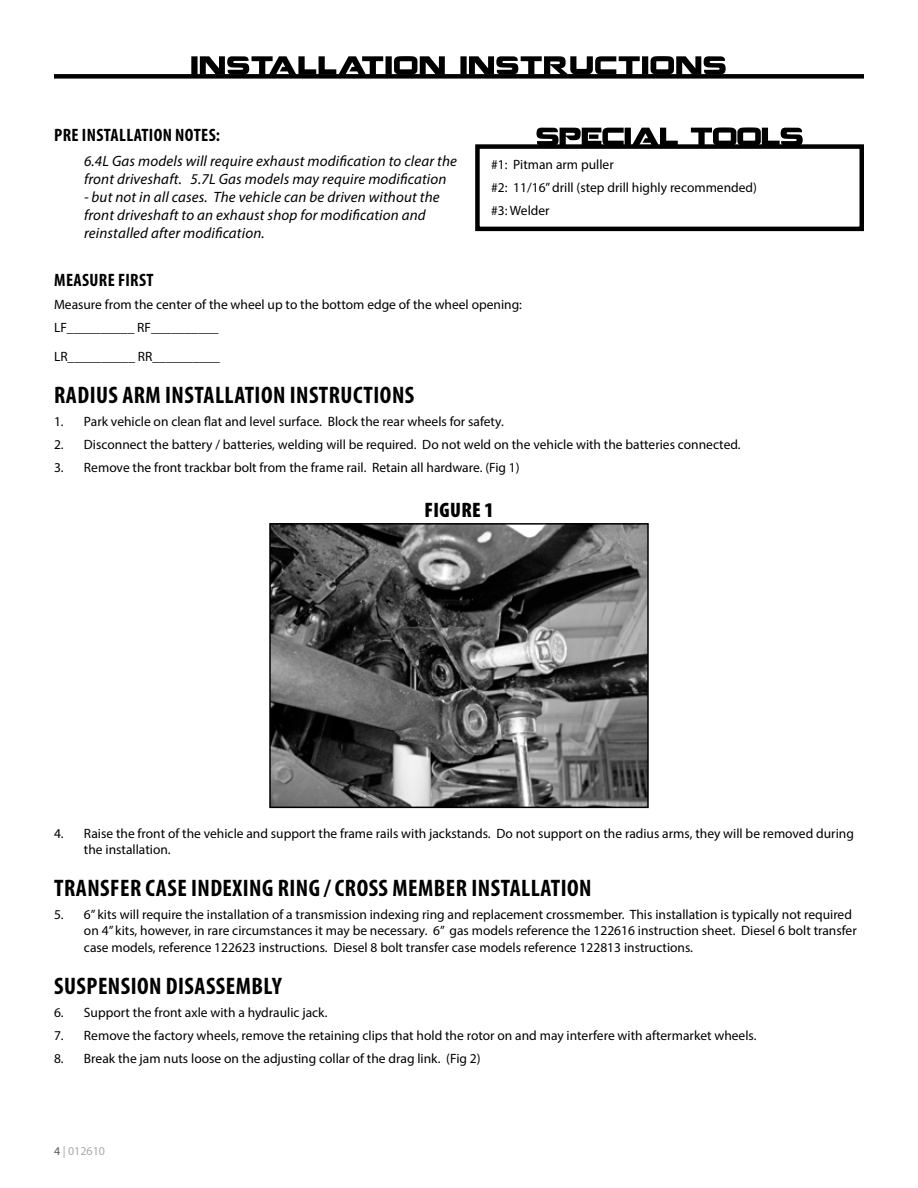
<style>
.page{position:relative;width:918px;height:1188px;background:#fff}
.page>*{position:absolute;margin:0;border:0;box-sizing:border-box;transform-origin:0 0}
.t1{font:700 condensed 24px "Myriad Pro";letter-spacing:.02em;color:#000}
.t2{font:900 condensed 21px "Myriad Pro";letter-spacing:.02em;color:#000}
.t3{font:700 condensed 18px "Myriad Pro";letter-spacing:.02em;color:#000}
.t4{font:italic 15px/18px "Myriad Pro";letter-spacing:.01em;color:#000}
.t5{font:13.5px/23px "Myriad Pro";color:#000}
.t6{font:12px "Myriad Pro";color:#a7a9ac}
.s1{color:#58595b}
</style>
<div class="page">
<img style="left:272px;top:526px;width:374px;height:279px">
<div style="left:269px;top:523px;width:380px;height:285px;border:2px solid #000"></div>
<svg style="left:191px;top:56px;width:535px;height:18px"></svg>
<div style="left:54px;top:74px;width:810px;height:5px;background:#000"></div>
<div style="left:475px;top:144px;width:389px;height:87px;border:4px solid #000"></div>
<svg style="left:537px;top:127px;width:266px;height:19px"></svg>
<h3 class="t3" style="left:54px;top:124px;width:167px">PRE INSTALLATION NOTES:</h3>
<p class="t4" style="left:84px;top:151px;width:375px">6.4L Gas models will require exhaust modification to clear the front driveshaft. 5.7L Gas models may require modification</p>
<p class="t4" style="left:84px;top:187px;width:357px">- but not in all cases. The vehicle can be driven without the front driveshaft to an exhaust shop for modification and reinstalled after modification.</p>
<h3 class="t3" style="left:54px;top:269px;width:101px">MEASURE FIRST</h3>
<p class="t5" style="left:54px;top:293px;width:470px">Measure from the center of the wheel up to the bottom edge of the wheel opening:<br>LF__________ RF__________</p>
<p class="t5" style="left:54px;top:344px;width:168px">LR__________ RR__________</p>
<h1 class="t1" style="left:54px;top:380px;width:362px">RADIUS ARM INSTALLATION INSTRUCTIONS</h1>
<p class="t5" style="left:54px;top:410px;width:451px">1. Park vehicle on clean flat and level surface. Block the rear wheels for safety.</p>
<p class="t5" style="left:54px;top:433px;width:688px">2. Disconnect the battery / batteries, welding will be required. Do not weld on the vehicle with the batteries connected.</p>
<p class="t5" style="left:54px;top:456px;width:467px">3. Remove the front trackbar bolt from the frame rail. Retain all hardware. (Fig 1)</p>
<h2 class="t2" style="left:424px;top:497px;width:71px">FIGURE 1</h2>
<p class="t5" style="left:491px;top:153px;width:267px">#1: Pitman arm puller<br>#2: 11/16” drill (step drill highly recommended) #3: Welder</p>
<p class="t5" style="left:84px;top:825px;width:771px;line-height:16.2px;text-indent:-30px">4. Raise the front of the vehicle and support the frame rails with jackstands. Do not support on the radius arms, they will be removed during the installation.</p>
<h1 class="t1" style="left:54px;top:873px;width:539px">TRANSFER CASE INDEXING RING / CROSS MEMBER INSTALLATION</h1>
<p class="t5" style="left:84px;top:906px;width:774px;line-height:16.2px;text-indent:-30px">5. 6” kits will require the installation of a transmission indexing ring and replacement crossmember. This installation is typically not required on 4” kits, however, in rare circumstances it may be necessary. 6” gas models reference the 122616 instruction sheet. Diesel 6 bolt transfer case models, reference 122623 instructions. Diesel 8 bolt transfer case models reference 122813 instructions.</p>
<h1 class="t1" style="left:54px;top:971px;width:229px">SUSPENSION DISASSEMBLY</h1>
<p class="t5" style="left:54px;top:1001px;width:275px">6. Support the front axle with a hydraulic jack.</p>
<p class="t5" style="left:54px;top:1024px;width:704px">7. Remove the factory wheels, remove the retaining clips that hold the rotor on and may interfere with aftermarket wheels.</p>
<p class="t5" style="left:54px;top:1047px;width:428px">8. Break the jam nuts loose on the adjusting collar of the drag link. (Fig 2)</p>
<p class="t6" style="left:54px;top:1143px;width:53px"><span class="s1">4</span> | 012610</p>
</div>
